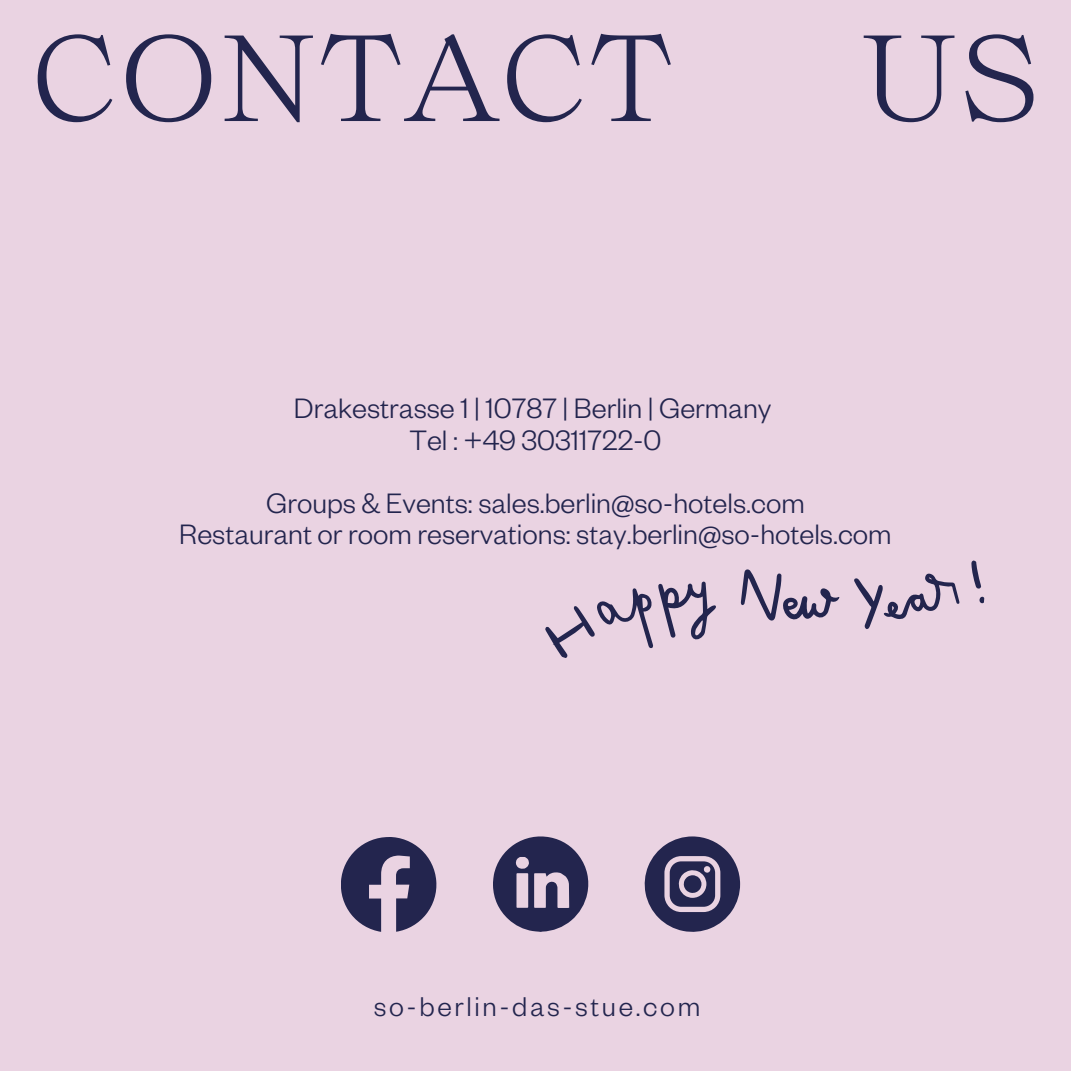
<style>
.page{position:relative;width:1071px;height:1071px;background:#ead3e2}
.page>*{position:absolute;margin:0;border:0;box-sizing:border-box;transform-origin:0 0}
.t1{font:300 117.42px "Bw Beto";color:#23254e}
.t2{font:300 30.8px "Founders Grotesk";color:#23254e}
.t3{font:300 29.75px "Founders Grotesk";letter-spacing:.09em;color:#23254e}
</style>
<div class="page">
<svg style="left:341px;top:837px;width:96px;height:95px"></svg>
<svg style="left:493px;top:836px;width:95px;height:96px"></svg>
<svg style="left:644px;top:836px;width:96px;height:96px"></svg>
<svg style="left:545px;top:560px;width:440px;height:98px"></svg>
<p class="t1" style="left:30px;top:4px;width:646px">CONTACT</p>
<p class="t1" style="left:859px;top:4px;width:183px">US</p>
<p class="t2" style="left:294px;top:389px;width:479px">Drakestrasse 1 | 10787 | Berlin | Germany</p>
<p class="t2" style="left:409px;top:420px;width:254px">Tel : +49 30311722-0</p>
<p class="t2" style="left:266px;top:483px;width:540px">Groups &amp; Events: sales.berlin@so-hotels.com</p>
<p class="t2" style="left:179px;top:515px;width:714px">Restaurant or room reservations: stay.berlin@so-hotels.com</p>
<h1 class="t3" style="left:374px;top:988px;width:328px">so-berlin-das-stue.com</h1>
</div>
